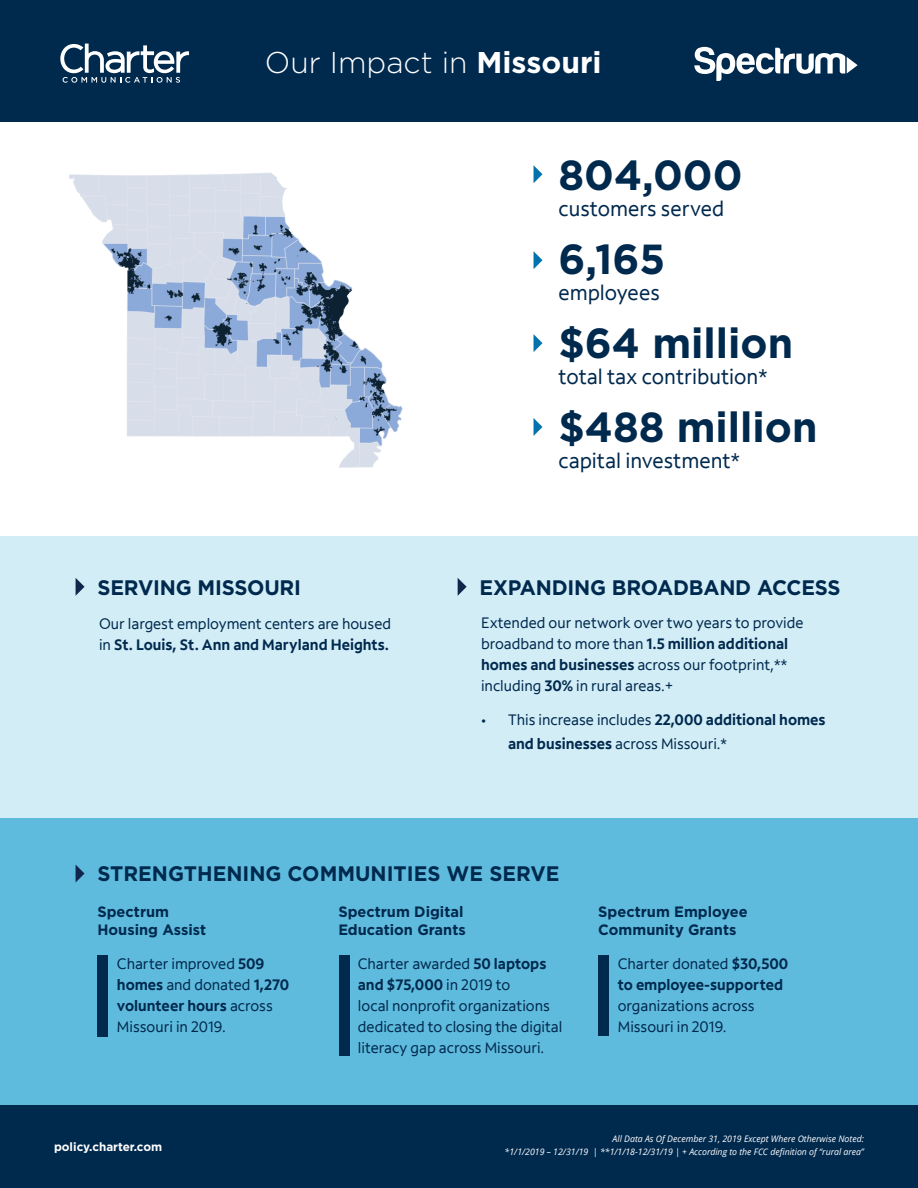
<style>
.page{position:relative;width:918px;height:1188px;background:#fff}
.page>*{position:absolute;margin:0;border:0;box-sizing:border-box;transform-origin:0 0}
.t1{font:700 42px "Gotham";color:#00294e}
.t2{font:300 30px "Gotham";color:#fff}
.t3{font:700 21px "Gotham";letter-spacing:-.01em;color:#00294e}
.t4{font:21px "Spectrum Sans";color:#00294e}
.t5{font:15px/21px "Spectrum Sans";color:#00294e}
.t6{font:700 15px/18px "Gotham";color:#00294e}
.t7{font:700 15px "Spectrum Sans";color:#00294e}
.t8{font:700 12px "Gotham";color:#fff}
.t9{font:italic 9px "Open Sans";color:#fff}
.s1{font-weight:700}
</style>
<div class="page">
<div style="left:0;top:536px;width:918px;height:652px;background:#d2edf6"></div>
<img style="left:69px;top:172px;width:334px;height:296px">
<div style="left:0;top:819px;width:918px;height:291px;background:#5fbbdd"></div>
<div style="left:0;top:0;width:918px;height:122px;background:#00294e"></div>
<div style="left:0;top:1106px;width:918px;height:82px;background:#00294e"></div>
<svg style="left:60px;top:44px;width:129px;height:39px"></svg>
<svg style="left:694px;top:47px;width:164px;height:34px"></svg>
<div style="left:339px;top:955px;width:11px;height:100px;background:#00294e"></div>
<div style="left:598px;top:955px;width:11px;height:81px;background:#00294e"></div>
<div style="left:97px;top:955px;width:11px;height:82px;background:#00294e"></div>
<svg style="left:76px;top:865px;width:9px;height:17px"></svg>
<svg style="left:76px;top:578px;width:9px;height:18px"></svg>
<svg style="left:458px;top:578px;width:9px;height:18px"></svg>
<svg style="left:534px;top:166px;width:8px;height:17px"></svg>
<svg style="left:534px;top:251px;width:8px;height:18px"></svg>
<svg style="left:534px;top:334px;width:8px;height:18px"></svg>
<svg style="left:534px;top:418px;width:8px;height:18px"></svg>
<p class="t2" style="left:265px;top:44px;width:338px">Our Impact in <span class="s1">Missouri</span></p>
<p class="t1" style="left:558px;top:147px;width:186px">804,000</p>
<p class="t4" style="left:558px;top:195px;width:167px">customers served</p>
<p class="t1" style="left:558px;top:231px;width:108px">6,165</p>
<p class="t4" style="left:558px;top:279px;width:103px">employees</p>
<p class="t1" style="left:558px;top:315px;width:236px">$64 million</p>
<p class="t4" style="left:558px;top:363px;width:210px">total tax contribution*</p>
<p class="t1" style="left:558px;top:399px;width:261px">$488 million</p>
<p class="t4" style="left:558px;top:447px;width:183px">capital investment*</p>
<p class="t3" style="left:98px;top:573px;width:205px">SERVING MISSOURI</p>
<p class="t3" style="left:480px;top:573px;width:363px">EXPANDING BROADBAND ACCESS</p>
<p class="t5" style="left:99px;top:613px;width:294px">Our largest employment centers are housed in <span class="s1">St. Louis, St. Ann and Maryland Heights.</span></p>
<p class="t5" style="left:481px;top:612px;width:324px">Extended our network over two years to provide broadband to more than <span class="s1">1.5 million additional homes and businesses</span> across our footprint,** including <span class="s1">30%</span> in rural areas.+</p>
<p class="t5" style="left:508px;top:708px;width:319px;line-height:24px;text-indent:-27px">• This increase includes <span class="s1">22,000 additional homes and businesses</span> across Missouri.*</p>
<p class="t3" style="left:97px;top:859px;width:464px">STRENGTHENING COMMUNITIES WE SERVE</p>
<p class="t6" style="left:338px;top:902px;width:127px">Spectrum Digital</p>
<p class="t6" style="left:338px;top:920px;width:129px">Education Grants</p>
<p class="t5" style="left:358px;top:953px;width:190px">Charter awarded <span class="s1">50 laptops and $75,000</span> in 2019 to</p>
<p class="t5" style="left:358px;top:995px;width:206px">local nonprofit organizations dedicated to closing the digital literacy gap across Missouri.</p>
<p class="t6" style="left:97px;top:902px;width:110px">Spectrum<br>Housing Assist</p>
<p class="t5" style="left:117px;top:953px;width:174px">Charter improved <span class="s1">509 homes</span> and donated <span class="s1">1,270 volunteer hours</span> across<br>Missouri in 2019.</p>
<p class="t6" style="left:598px;top:902px;width:151px">Spectrum Employee</p>
<p class="t6" style="left:598px;top:920px;width:140px">Community Grants</p>
<p class="t5" style="left:618px;top:953px;width:172px">Charter donated <span class="s1">$30,500</span></p>
<p class="t7" style="left:618px;top:975px;width:167px">to employee-supported</p>
<p class="t5" style="left:618px;top:995px;width:138px">organizations across</p>
<p class="t5" style="left:618px;top:1016px;width:110px">Missouri in 2019.</p>
<p class="t8" style="left:54px;top:1138px;width:110px">policy.charter.com</p>
<p class="t9" style="left:613px;top:1132px;width:253px">All Data As Of December 31, 2019 Except Where Otherwise Noted:</p>
<p class="t9" style="left:505px;top:1146px;width:361px">*1/1/2019 – 12/31/19 | **1/1/18-12/31/19 | + According to the FCC definition of “rural area”</p>
</div>
